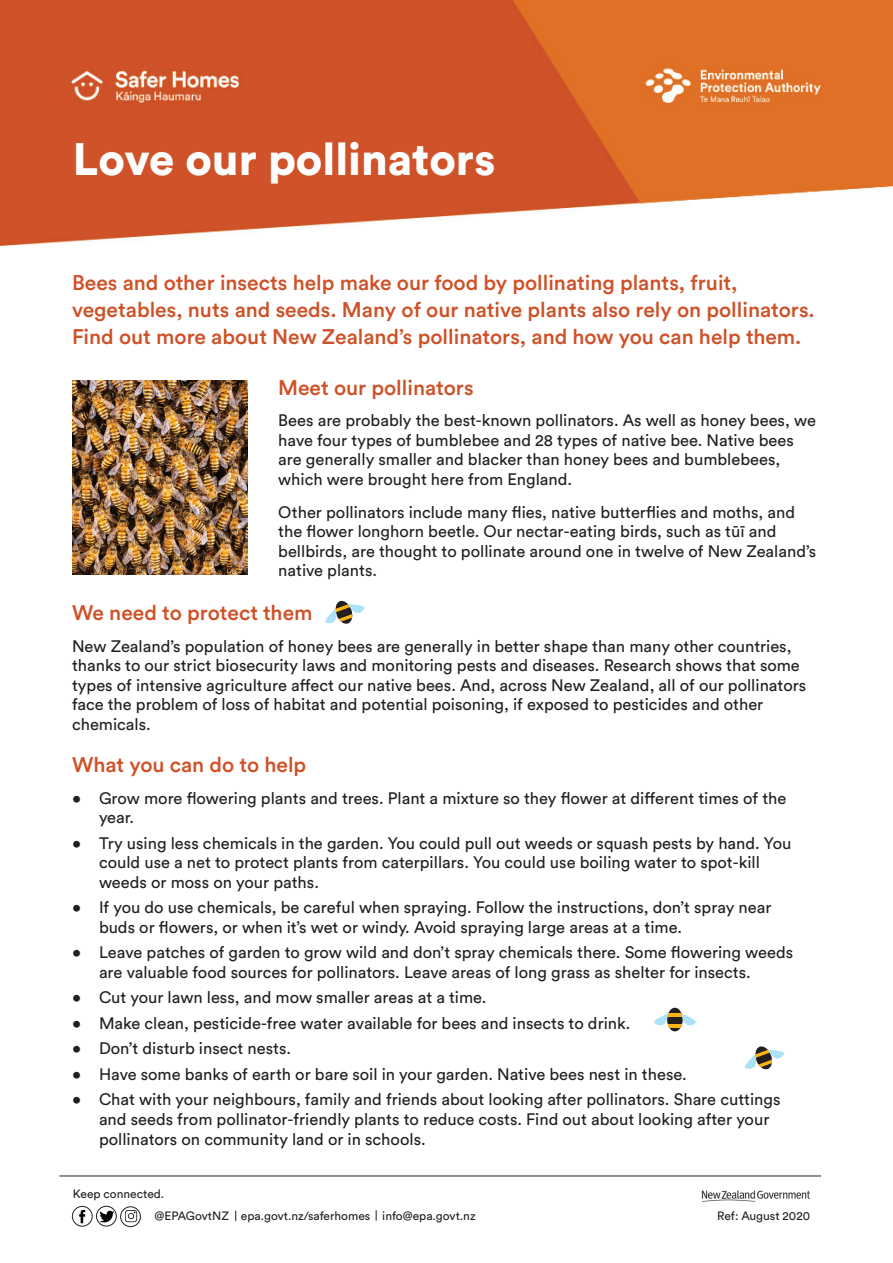
<style>
.page{position:relative;width:893px;height:1263px;background:#fff}
.page>*{position:absolute;margin:0;border:0;box-sizing:border-box;transform-origin:0 0}
.t1{font:900 45px "Circular Pro";color:#fff}
.t2{font:500 21px/27px "Circular Pro";color:#ce5127}
.t3{font:16.5px/19.5px "Circular Pro";color:#231f20}
.t4{font:12px "Circular Pro";color:#231f20}
</style>
<div class="page">
<img style="left:0;top:0;width:893px;height:246px">
<img style="left:96px;top:1209px;width:20px;height:15px">
<div style="left:96px;top:1206px;width:21px;height:20px;border:1px solid #231f20;border-radius:50%"></div>
<div style="left:120px;top:1206px;width:21px;height:21px;border:1px solid #231f20;border-radius:50%"></div>
<svg style="left:124px;top:1210px;width:13px;height:13px"></svg>
<div style="left:667px;top:1008px;width:16px;height:23px;background:#231f20;border-radius:50%"></div>
<hr style="left:667px;top:1013px;width:16px;height:4px;background:#fbb316">
<hr style="left:667px;top:1024px;width:16px;height:3px;background:#fbb316">
<svg style="left:654px;top:1013px;width:14px;height:14px"></svg>
<svg style="left:682px;top:1013px;width:14px;height:14px"></svg>
<img style="left:72px;top:380px;width:176px;height:195px">
<svg style="left:745px;top:1046px;width:40px;height:24px"></svg>
<svg style="left:325px;top:600px;width:40px;height:24px"></svg>
<img style="left:74px;top:1208px;width:16px;height:15px">
<div style="left:72px;top:1206px;width:21px;height:20px;border:1px solid #231f20;border-radius:50%"></div>
<img style="left:701px;top:1190px;width:110px;height:12px">
<hr style="left:59px;top:1175px;width:762px;height:1px;background:#231f20">
<p class="t1" style="left:73px;top:128px;width:424px">Love our pollinators</p>
<p class="t2" style="left:72px;top:268px;width:667px">Bees and other insects help make our food by pollinating plants, fruit,</p>
<p class="t2" style="left:72px;top:295px;width:744px">vegetables, nuts and seeds. Many of our native plants also rely on pollinators.<br>Find out more about New Zealand’s pollinators, and how you can help them.</p>
<p class="t2" style="left:278px;top:373px;width:197px">Meet our pollinators</p>
<p class="t3" style="left:278px;top:410px;width:539px">Bees are probably the best-known pollinators. As well as honey bees, we have four types of bumblebee and 28 types of native bee. Native bees are generally smaller and blacker than honey bees and bumblebees, which were brought here from England.</p>
<p class="t3" style="left:278px;top:501px;width:540px">Other pollinators include many flies, native butterflies and moths, and the flower longhorn beetle. Our nectar-eating birds, such as tūī and bellbirds, are thought to pollinate around one in twelve of New Zealand’s native plants.</p>
<p class="t2" style="left:72px;top:598px;width:242px">We need to protect them</p>
<p class="t3" style="left:72px;top:635px;width:736px">New Zealand’s population of honey bees are generally in better shape than many other countries, thanks to our strict biosecurity laws and monitoring pests and diseases. Research shows that some types of intensive agriculture affect our native bees. And, across New Zealand, all of our pollinators face the problem of loss of habitat and potential poisoning, if exposed to pesticides and other</p>
<p class="t3" style="left:72px;top:713px;width:80px">chemicals.</p>
<p class="t2" style="left:72px;top:750px;width:236px">What you can do to help</p>
<p class="t3" style="left:99px;top:788px;width:689px;text-indent:-27px">• Grow more flowering plants and trees. Plant a mixture so they flower at different times of the year.</p>
<p class="t3" style="left:99px;top:833px;width:694px;text-indent:-27px">• Try using less chemicals in the garden. You could pull out weeds or squash pests by hand. You could use a net to protect plants from caterpillars. You could use boiling water to spot-kill weeds or moss on your paths.</p>
<p class="t3" style="left:99px;top:897px;width:674px;text-indent:-27px">• If you do use chemicals, be careful when spraying. Follow the instructions, don’t spray near buds or flowers, or when it’s wet or windy. Avoid spraying large areas at a time.</p>
<p class="t3" style="left:99px;top:942px;width:696px;text-indent:-27px">• Leave patches of garden to grow wild and don’t spray chemicals there. Some flowering weeds are valuable food sources for pollinators. Leave areas of long grass as shelter for insects.</p>
<p class="t3" style="left:72px;top:987px;width:416px">• Cut your lawn less, and mow smaller areas at a time.</p>
<p class="t3" style="left:72px;top:1013px;width:560px">• Make clean, pesticide-free water available for bees and insects to drink.</p>
<p class="t3" style="left:72px;top:1038px;width:221px">• Don’t disturb insect nests.</p>
<p class="t3" style="left:72px;top:1064px;width:616px">• Have some banks of earth or bare soil in your garden. Native bees nest in these.</p>
<p class="t3" style="left:99px;top:1089px;width:683px;text-indent:-27px">• Chat with your neighbours, family and friends about looking after pollinators. Share cuttings and seeds from pollinator-friendly plants to reduce costs. Find out about looking after your pollinators on community land or in schools.</p>
<p class="t4" style="left:73px;top:1185px;width:93px">Keep connected.</p>
<p class="t4" style="left:154px;top:1208px;width:323px">@EPAGovtNZ epa.govt.nz/saferhomes info@epa.govt.nz</p>
<p class="t4" style="left:717px;top:1208px;width:94px">Ref: August 2020</p>
</div>
